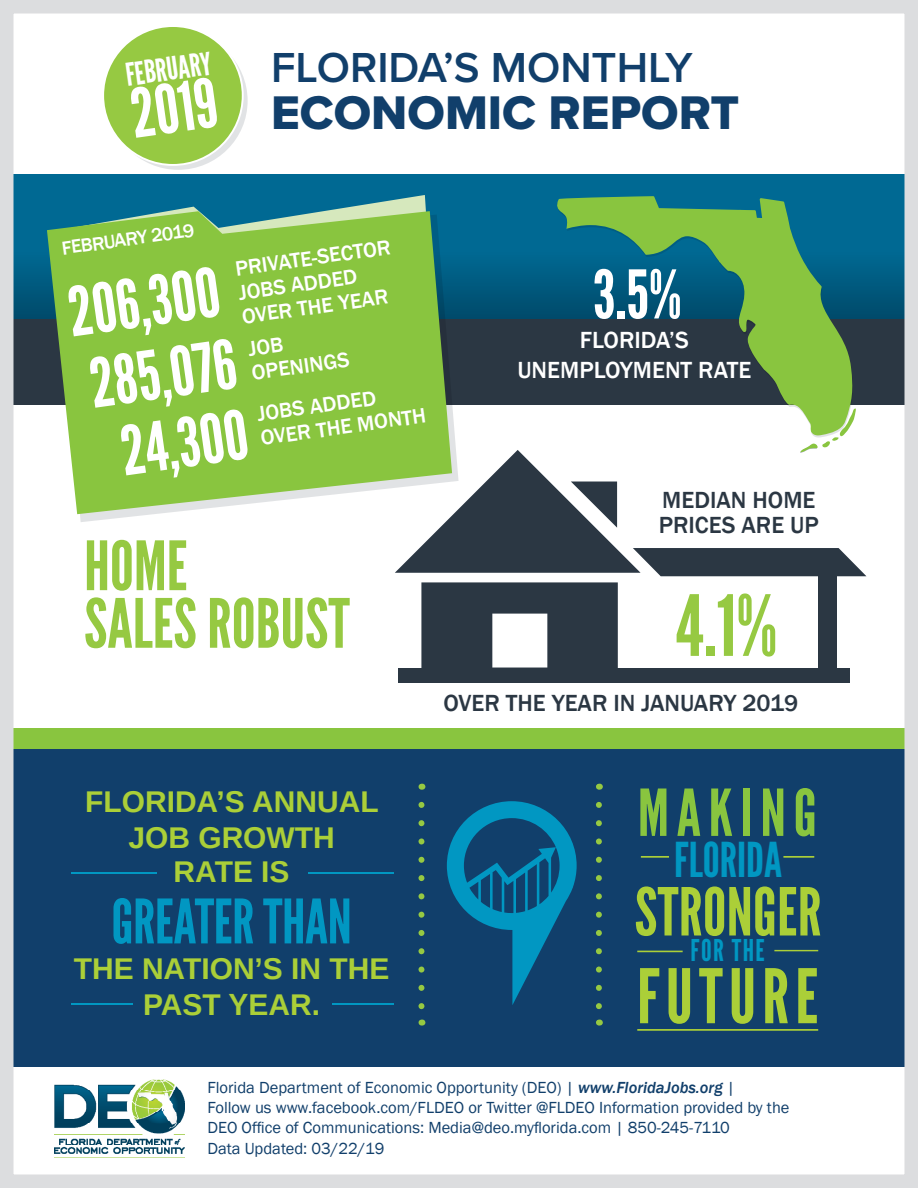
<style>
.page{position:relative;width:918px;height:1188px;background:#fff}
.page>*{position:absolute;margin:0;border:0;box-sizing:border-box;transform-origin:0 0}
.t1{font:84px "League Gothic";color:#96c942}
.t2{font:75px "League Gothic";letter-spacing:.08em;color:#abcf38}
.t3{font:67.8px "League Gothic";color:#fff}
.t4{font:67.8px "League Gothic";color:#96c942}
.t5{font:67.5px "League Gothic";color:#fff}
.t6{font:66.75px "League Gothic";color:#fff}
.t7{font:66px "League Gothic";letter-spacing:.005em;color:#abcf38}
.t8{font:64.5px "League Gothic";letter-spacing:.12em;color:#89c53f}
.t9{font:61.2px "League Gothic";letter-spacing:-.005em;color:#0197c2}
.t10{font:48.9px "Proxima Nova Extrabld";color:#113f6b}
.t11{font:48px "League Gothic";color:#0197c2}
.t12{font:600 43.5px "Proxima Nova";color:#113f6b}
.t13{font:31.5px "League Gothic";color:#fff}
.t14{font:700 30px/36px "Arimo";color:#abcf38;text-align:center}
.t15{font:30px "League Gothic";letter-spacing:.05em;color:#0197c2}
.t16{font:500 24px "Franklin Gothic";color:#2b3743}
.t17{font:500 24px "Franklin Gothic";color:#fff}
.t18{font:500 21.6px "Franklin Gothic";color:#fff}
.t19{font:500 19.5px "Franklin Gothic";color:#fff}
.t20{font:16.5px "Franklin Gothic";color:#113f6b}
.s1{font-weight:500;font-style:italic}
</style>
<div class="page">
<svg style="left:15px;top:175px;width:888px;height:144px;background:#00648c"></svg>
<div style="left:0;top:742px;width:918px;height:324px;background:#113f6b"></div>
<div style="left:0;top:319px;width:918px;height:86px;background:#2b3743"></div>
<div style="left:0;top:729px;width:918px;height:20px;background:#89c53f"></div>
<img style="left:54px;top:1080px;width:130px;height:78px">
<svg style="left:49px;top:195px;width:390px;height:16px;background:#1e7a98"></svg>
<svg style="left:77px;top:214px;width:382px;height:308px"></svg>
<svg style="left:47px;top:211px;width:405px;height:303px;background:#8ac250"></svg>
<svg style="left:556px;top:196px;width:298px;height:212px"></svg>
<svg style="left:109px;top:32px;width:139px;height:138px"></svg>
<div style="left:103px;top:26px;width:140px;height:139px;background:#96c942;border-radius:50%"></div>
<svg style="left:395px;top:408px;width:471px;height:168px"></svg>
<div style="left:818px;top:575px;width:19px;height:104px;background:#2b3743"></div>
<div style="left:399px;top:668px;width:451px;height:15px;background:#2b3743"></div>
<svg style="left:421px;top:582px;width:197px;height:86px"></svg>
<svg style="left:596px;top:805px;width:6px;height:205px"></svg>
<svg style="left:418px;top:805px;width:6px;height:205px"></svg>
<hr style="left:637px;top:951px;width:46px;height:1px;background:#abcf38">
<hr style="left:641px;top:856px;width:28px;height:2px;background:#abcf38">
<hr style="left:783px;top:856px;width:31px;height:2px;background:#abcf38">
<hr style="left:637px;top:1029px;width:181px;height:2px;background:#abcf38">
<hr style="left:774px;top:950px;width:44px;height:1px;background:#abcf38">
<svg style="left:447px;top:801px;width:130px;height:204px"></svg>
<hr style="left:71px;top:872px;width:86px;height:2px;background:#0197c2">
<hr style="left:71px;top:1003px;width:62px;height:1px;background:#0197c2">
<hr style="left:332px;top:1003px;width:61px;height:1px;background:#0197c2">
<hr style="left:308px;top:872px;width:85px;height:2px;background:#0197c2">
<div style="left:0;top:0;width:918px;height:1188px;border:14px solid #dcdddf"></div>
<svg style="left:247px;top:337px;width:36px;height:19px"></svg>
<p class="t13" style="left:123px;top:56px;width:88px;rotate:-8deg">FEBRUARY</p>
<p class="t5" style="left:126px;top:74px;width:88px;rotate:-8deg">2019</p>
<p class="t12" style="left:271px;top:35px;width:423px">FLORIDA’S MONTHLY</p>
<p class="t10" style="left:271px;top:76px;width:470px">ECONOMIC REPORT</p>
<p class="t19" style="left:60px;top:236px;width:135px;rotate:-8deg">FEBRUARY 2019</p>
<p class="t18" style="left:233px;top:255px;width:158px;rotate:-8deg">PRIVATE-SECTOR</p>
<p class="t3" style="left:63px;top:273px;width:154px;rotate:-8deg">206,300</p>
<p class="t18" style="left:237px;top:279px;width:121px;rotate:-8deg">JOBS ADDED</p>
<p class="t18" style="left:240px;top:303px;width:149px;rotate:-8deg">OVER THE YEAR</p>
<p class="t3" style="left:85px;top:344px;width:149px;rotate:-8deg">285,076</p>
<p class="t3" style="left:116px;top:412px;width:129px;rotate:-8deg">24,300</p>
<p class="t18" style="left:250px;top:360px;width:100px;rotate:-8deg">OPENINGS</p>
<p class="t18" style="left:256px;top:401px;width:121px;rotate:-8deg">JOBS ADDED</p>
<p class="t18" style="left:259px;top:425px;width:168px;rotate:-8deg">OVER THE MONTH</p>
<p class="t6" style="left:593px;top:255px;width:90px">3.5%</p>
<p class="t17" style="left:580px;top:325px;width:110px">FLORIDA’S</p>
<p class="t17" style="left:517px;top:355px;width:235px">UNEMPLOYMENT RATE</p>
<p class="t16" style="left:662px;top:486px;width:155px">MEDIAN HOME</p>
<p class="t16" style="left:659px;top:510px;width:162px">PRICES ARE UP</p>
<p class="t4" style="left:84px;top:526px;width:105px">HOME</p>
<p class="t4" style="left:84px;top:583px;width:267px">SALES ROBUST</p>
<p class="t1" style="left:676px;top:576px;width:103px">4.1%</p>
<p class="t14" style="left:85px;top:784px;width:295px">FLORIDA’S ANNUAL</p>
<p class="t14" style="left:128px;top:820px;width:208px">JOB GROWTH</p>
<p class="t14" style="left:174px;top:854px;width:118px">RATE IS</p>
<p class="t9" style="left:111px;top:885px;width:242px">GREATER THAN</p>
<p class="t14" style="left:74px;top:952px;width:317px">THE NATION’S IN THE<br>PAST YEAR.</p>
<p class="t16" style="left:444px;top:688px;width:356px">OVER THE YEAR IN JANUARY 2019</p>
<p class="t8" style="left:638px;top:775px;width:181px">MAKING</p>
<p class="t11" style="left:674px;top:831px;width:109px">FLORIDA</p>
<p class="t7" style="left:635px;top:873px;width:188px">STRONGER</p>
<p class="t2" style="left:637px;top:952px;width:183px">FUTURE</p>
<p class="t15" style="left:691px;top:932px;width:76px">FOR THE</p>
<p class="t20" style="left:207px;top:1077px;width:529px">Florida Department of Economic Opportunity (DEO) | <span class="s1">www.FloridaJobs.org</span> |</p>
<p class="t20" style="left:207px;top:1097px;width:584px">Follow us www.facebook.com/FLDEO or Twitter @FLDEO Information provided by the</p>
<p class="t20" style="left:207px;top:1118px;width:524px">DEO Office of Communications: Media@deo.myflorida.com | 850-245-7110</p>
<p class="t20" style="left:207px;top:1138px;width:179px">Data Updated: 03/22/19</p>
</div>
